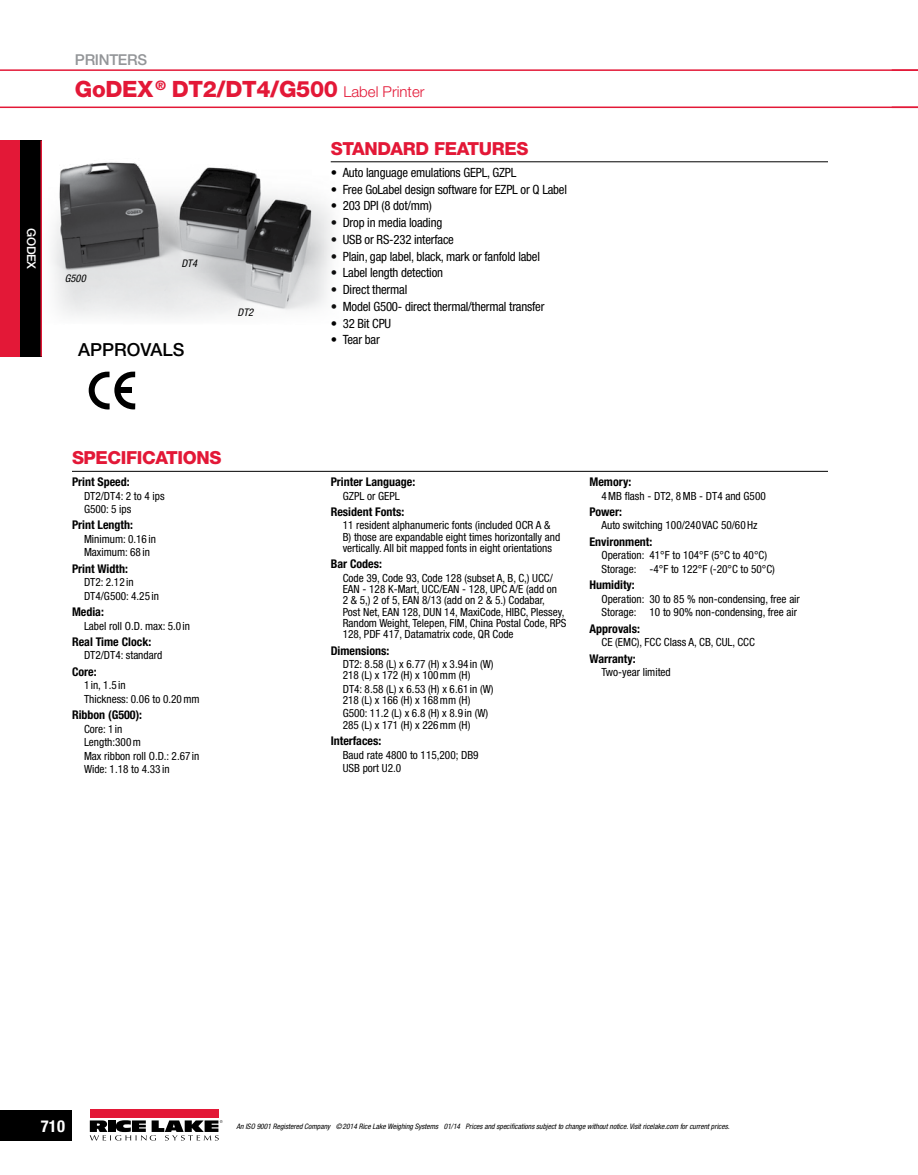
<style>
.page{position:relative;width:918px;height:1175px;background:#fff}
.page>*{position:absolute;margin:0;border:0;box-sizing:border-box;transform-origin:0 0}
.t1{font:800 22.5px "Helvetica Neue LT Std";letter-spacing:-.015em;color:#e31837}
.t2{font:800 18px "Helvetica Neue LT Std";color:#e31837}
.t3{font:500 18px "Helvetica Neue LT Std";color:#000}
.t4{font:700 condensed 16.5px "Helvetica Neue LT Std";color:#fff}
.t5{font:300 15px "Helvetica Neue LT Std";color:#e31837}
.t6{font:500 15px "Helvetica Neue LT Std";letter-spacing:-.02em;color:#939598}
.t7{font:condensed 12.75px "Helvetica Neue LT Std";letter-spacing:-.015em;color:#000}
.t8{font:700 condensed 12px "Helvetica Neue LT Std";color:#000}
.t9{font:500 12px "Helvetica Neue LT Std";letter-spacing:-.02em;color:#fff}
.t10{font:condensed 11.25px/13.4px "Helvetica Neue LT Std";color:#000}
.t11{font:italic condensed 10.5px "Helvetica Neue LT Std";color:#000}
.t12{font:italic condensed 7.5px "Helvetica Neue LT Std";color:#000}
</style>
<div class="page">
<hr style="left:0;top:69px;width:918px;height:2px;background:#e31837">
<hr style="left:0;top:106px;width:918px;height:2px;background:#e31837">
<div style="left:0;top:1109px;width:72px;height:31px;background:#000"></div>
<div style="left:90px;top:1109px;width:129px;height:8px;background:#e31837"></div>
<svg style="left:90px;top:1120px;width:133px;height:20px"></svg>
<div style="left:0;top:140px;width:20px;height:216px;background:#e31837"></div>
<div style="left:20px;top:140px;width:21px;height:216px;background:#000"></div>
<hr style="left:40px;top:140px;width:2px;height:216px;background:#e31837">
<hr style="left:331px;top:161px;width:497px;height:1px;background:#000">
<hr style="left:72px;top:471px;width:756px;height:1px;background:#000">
<img style="left:52px;top:161px;width:293px;height:157px">
<svg style="left:89px;top:371px;width:46px;height:38px"></svg>
<div style="left:120px;top:387px;width:12px;height:6px;background:#000"></div>
<h3 class="t6" style="left:75px;top:50px;width:74px">PRINTERS</h3>
<p class="t9" style="left:38px;top:228px;width:43px;rotate:90deg">GODEX</p>
<h1 class="t1" style="left:75px;top:76px;width:265px">GODEX <sup>®</sup> DT2/DT4/G500</h1>
<h3 class="t5" style="left:343px;top:83px;width:83px">Label Printer</h3>
<p class="t11" style="left:65px;top:272px;width:22px">G500</p>
<p class="t11" style="left:181px;top:257px;width:17px">DT4</p>
<h2 class="t3" style="left:78px;top:338px;width:85px">APPROVALS</h2>
<p class="t11" style="left:238px;top:306px;width:17px">DT2</p>
<h2 class="t2" style="left:331px;top:137px;width:25px">STANDARD</h2>
<h2 class="t2" style="left:434px;top:137px;width:24px">FEATURES</h2>
<p class="t7" style="left:331px;top:165px;width:187px">• Auto language emulations GEPL, GZPL</p>
<p class="t7" style="left:331px;top:182px;width:238px">• Free GoLabel design software for EZPL or Q Label</p>
<p class="t7" style="left:331px;top:198px;width:103px">• 203 DPI (8 dot/mm)</p>
<p class="t7" style="left:331px;top:215px;width:113px">• Drop in media loading</p>
<p class="t7" style="left:331px;top:232px;width:125px">• USB or RS-232 interface</p>
<p class="t7" style="left:331px;top:249px;width:211px">• Plain, gap label, black, mark or fanfold label</p>
<p class="t7" style="left:331px;top:265px;width:114px">• Label length detection</p>
<p class="t7" style="left:331px;top:282px;width:78px">• Direct thermal</p>
<p class="t7" style="left:331px;top:299px;width:215px">• Model G500- direct thermal/thermal transfer</p>
<p class="t7" style="left:331px;top:316px;width:62px">• 32 Bit CPU</p>
<p class="t7" style="left:331px;top:332px;width:51px">• Tear bar</p>
<h2 class="t2" style="left:72px;top:447px;width:24px">SPECIFICATIONS</h2>
<p class="t8" style="left:72px;top:474px;width:59px">Print Speed:</p>
<p class="t10" style="left:84px;top:489px;width:82px">DT2/DT4: 2 to 4 ips<br>G500: 5 ips</p>
<p class="t8" style="left:72px;top:518px;width:63px">Print Length:</p>
<p class="t10" style="left:84px;top:532px;width:73px">Minimum: 0.16 in<br>Maximum: 68 in</p>
<p class="t8" style="left:72px;top:561px;width:57px">Print Width:</p>
<p class="t10" style="left:84px;top:575px;width:77px">DT2: 2.12 in<br>DT4/G500: 4.25 in</p>
<p class="t8" style="left:72px;top:604px;width:33px">Media:</p>
<p class="t10" style="left:84px;top:619px;width:108px">Label roll O.D. max: 5.0 in</p>
<p class="t8" style="left:72px;top:634px;width:81px">Real Time Clock:</p>
<p class="t10" style="left:84px;top:648px;width:80px">DT2/DT4: standard</p>
<p class="t8" style="left:72px;top:664px;width:26px">Core:</p>
<p class="t10" style="left:84px;top:678px;width:117px">1 in, 1.5 in<br>Thickness: 0.06 to 0.20mm</p>
<p class="t8" style="left:72px;top:707px;width:72px">Ribbon (G500):</p>
<p class="t10" style="left:84px;top:722px;width:117px">Core: 1 in<br>Length:300m<br>Max ribbon roll O.D.: 2.67 in<br>Wide: 1.18 to 4.33 in</p>
<p class="t8" style="left:331px;top:474px;width:86px">Printer Language:</p>
<p class="t10" style="left:343px;top:489px;width:59px">GZPL or GEPL</p>
<p class="t8" style="left:331px;top:504px;width:75px">Resident Fonts:</p>
<p class="t10" style="left:343px;top:520px;width:219px;line-height:11.2px">11 resident alphanumeric fonts (included OCR A &amp;<br>B) those are expandable eight times horizontally and vertically. All bit mapped fonts in eight orientations</p>
<p class="t8" style="left:331px;top:557px;width:53px">Bar Codes:</p>
<p class="t10" style="left:343px;top:572px;width:225px;line-height:11.2px">Code 39, Code 93, Code 128 (subset A, B, C,) UCC/ EAN - 128 K-Mart, UCC/EAN - 128, UPC A/E (add on<br>2 &amp; 5,) 2 of 5, EAN 8/13 (add on 2 &amp; 5.) Codabar,<br>Post Net, EAN 128, DUN 14, MaxiCode, HIBC, Plessey, Random Weight, Telepen, FIM, China Postal Code, RPS 128, PDF 417, Datamatrix code, QR Code</p>
<p class="t8" style="left:331px;top:643px;width:60px">Dimensions:</p>
<p class="t10" style="left:343px;top:658px;width:152px;line-height:11.2px">DT2: 8.58 (L) x 6.77 (H) x 3.94 in (W)<br>218 (L) x 172 (H) x 100mm (H)</p>
<p class="t10" style="left:343px;top:683px;width:152px;line-height:11.2px">DT4: 8.58 (L) x 6.53 (H) x 6.61 in (W)<br>218 (L) x 166 (H) x 168mm (H)</p>
<p class="t10" style="left:343px;top:707px;width:147px;line-height:11.2px">G500: 11.2 (L) x 6.8 (H) x 8.9 in (W)<br>285 (L) x 171 (H) x 226mm (H)</p>
<p class="t8" style="left:331px;top:733px;width:52px">Interfaces:</p>
<p class="t10" style="left:343px;top:748px;width:137px">Baud rate 4800 to 115,200; DB9<br>USB port U2.0</p>
<p class="t8" style="left:590px;top:474px;width:43px">Memory:</p>
<p class="t10" style="left:602px;top:489px;width:166px">4MB flash - DT2, 8MB - DT4 and G500</p>
<p class="t8" style="left:590px;top:504px;width:34px">Power:</p>
<p class="t10" style="left:602px;top:519px;width:158px">Auto switching 100/240VAC 50/60Hz</p>
<p class="t8" style="left:590px;top:534px;width:64px">Environment:</p>
<p class="t10" style="left:602px;top:548px;width:175px">Operation: 41°F to 104°F (5°C to 40°C)<br>Storage: -4°F to 122°F (-20°C to 50°C)</p>
<p class="t8" style="left:590px;top:578px;width:47px">Humidity:</p>
<p class="t10" style="left:602px;top:592px;width:200px">Operation: 30 to 85 % non-condensing, free air<br>Storage: 10 to 90% non-condensing, free air</p>
<p class="t8" style="left:590px;top:621px;width:52px">Approvals:</p>
<p class="t10" style="left:602px;top:635px;width:155px">CE (EMC), FCC Class A, CB, CUL, CCC</p>
<p class="t8" style="left:590px;top:651px;width:48px">Warranty:</p>
<p class="t10" style="left:602px;top:665px;width:71px">Two-year limited</p>
<h3 class="t4" style="left:41px;top:1116px;width:26px">710</h3>
<p class="t12" style="left:236px;top:1122px;width:495px">An ISO 9001 Registered Company ©2014 Rice Lake Weighing Systems 01/14 Prices and specifications subject to change without notice. Visit ricelake.com for current prices.</p>
</div>
